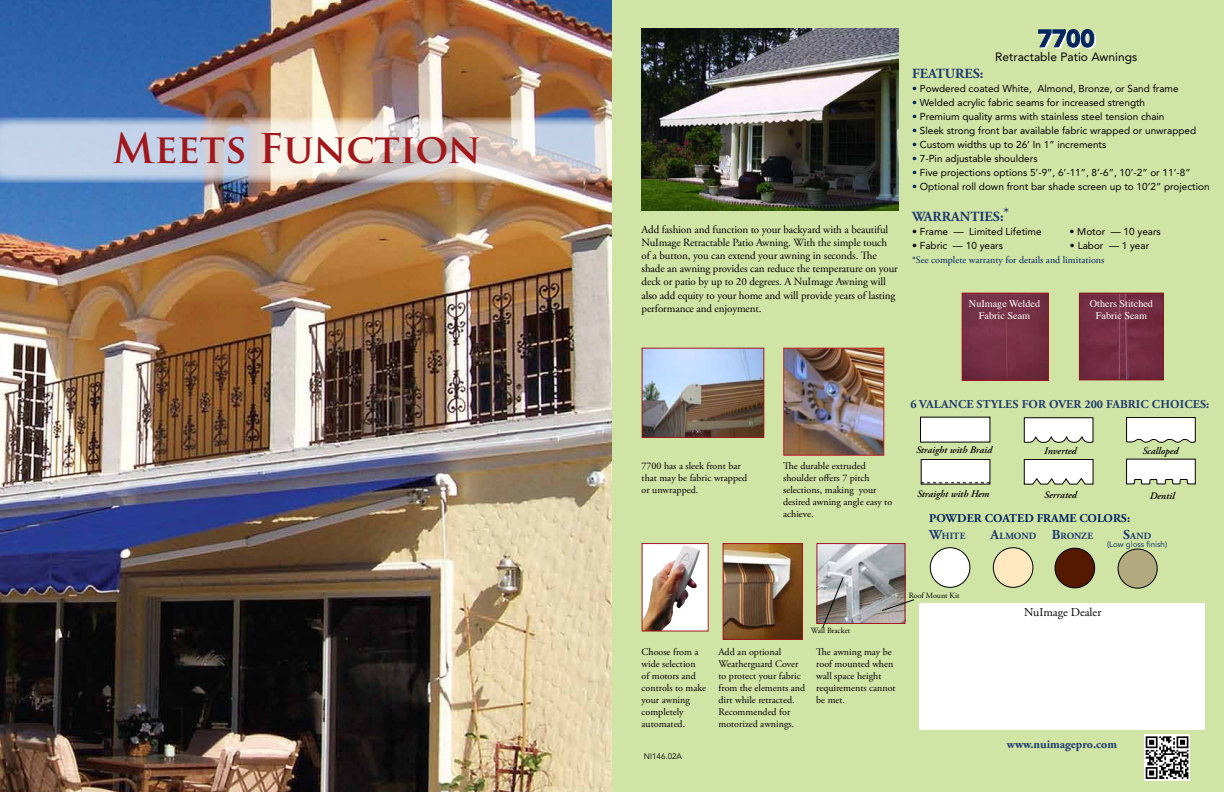
<style>
.page{position:relative;width:1224px;height:792px;background:#fff}
.page>*{position:absolute;margin:0;border:0;box-sizing:border-box;transform-origin:0 0}
.t1{font:700 40px "Trajan Pro";letter-spacing:-.005em;color:#a1171b}
.t2{font:900 24px "Avenir";color:#00245d}
.t3{font:700 14px "Adobe Garamond Pro";color:#1f3b6f}
.t4{font:700 12px "Adobe Garamond Pro";color:#1f3b6f}
.t5{font:12px "Avenir";color:#000}
.t6{font:12px "Adobe Garamond Pro";color:#000}
.t7{font:700 11.9px "Adobe Garamond Pro";color:#00245d}
.t8{font:11px/13.2px "Adobe Garamond Pro";letter-spacing:-.01em;color:#000}
.t9{font:10.2px/12.2px "Times";color:#fff;text-align:center}
.t10{font:10px "Avenir";color:#000}
.t11{font:10px/12px "Adobe Garamond Pro";color:#000}
.t12{font:italic 600 10px "Adobe Garamond Pro";color:#000}
.t13{font:10px "Adobe Garamond Pro";color:#00245d}
.t14{font:700 9.6px "Adobe Garamond Pro";letter-spacing:.01em;color:#1f3b6f}
.t15{font:8px "Adobe Garamond Pro";color:#000}
.t16{font:8px "Avenir";color:#00245d}
.t17{font:8px "Avenir";color:#000}
.s1{color:#00245d}
.s2{font-size:13.7px}
</style>
<div class="page">
<img style="left:0;top:0;width:612px;height:792px">
<svg style="left:0;top:117px;width:611px;height:66px;background:#cccdd4"></svg>
<div style="left:612px;top:0;width:612px;height:792px;background:#d0e4a6"></div>
<img style="left:725px;top:545px;width:76px;height:93px">
<div style="left:723px;top:543px;width:80px;height:97px;border:1px solid #a1171b"></div>
<img style="left:642px;top:29px;width:256px;height:182px">
<img style="left:644px;top:350px;width:118px;height:86px">
<div style="left:642px;top:348px;width:122px;height:90px;border:1px solid #a1171b"></div>
<img style="left:785px;top:350px;width:97px;height:104px">
<div style="left:783px;top:348px;width:101px;height:108px;border:1px solid #bd1b21"></div>
<svg style="left:685px;top:545px;width:22px;height:85px;background:#e8e6e7"></svg>
<img style="left:644px;top:545px;width:41px;height:85px">
<div style="left:919px;top:603px;width:286px;height:127px;background:#fff"></div>
<svg style="left:1038px;top:29px;width:58px;height:20px"></svg>
<div style="left:921px;top:417px;width:69px;height:25px;background:#fff"></div>
<svg style="left:1126px;top:417px;width:70px;height:26px;background:#e1e3df"></svg>
<div style="left:921px;top:459px;width:69px;height:25px;background:#fff"></div>
<div style="left:921px;top:459px;width:69px;height:25px;border:1px solid #000"></div>
<svg style="left:921px;top:482px;width:69px;height:1px"></svg>
<svg style="left:1126px;top:459px;width:70px;height:25px;background:#e2e3df"></svg>
<svg style="left:1024px;top:417px;width:69px;height:26px;background:#e1e2df"></svg>
<svg style="left:1024px;top:459px;width:69px;height:25px;background:#e5e6e4"></svg>
<img style="left:818px;top:545px;width:86px;height:77px">
<div style="left:816px;top:543px;width:90px;height:81px;border:1px solid #a1171b"></div>
<div style="left:993px;top:548px;width:40px;height:39px;background:#ffe8bf;border-radius:50%"></div>
<div style="left:993px;top:547px;width:40px;height:41px;border:1px solid #000;border-radius:50%"></div>
<div style="left:1055px;top:548px;width:40px;height:40px;background:#551900;border-radius:50%"></div>
<div style="left:1055px;top:548px;width:40px;height:40px;border:1px solid #000;border-radius:50%"></div>
<div style="left:930px;top:548px;width:40px;height:39px;background:#fff;border-radius:50%"></div>
<div style="left:930px;top:547px;width:40px;height:41px;border:1px solid #000;border-radius:50%"></div>
<svg style="left:822px;top:577px;width:22px;height:51px"></svg>
<svg style="left:881px;top:599px;width:33px;height:12px"></svg>
<img style="left:1081px;top:295px;width:81px;height:83px">
<div style="left:1079px;top:293px;width:85px;height:87px;border:1px solid #891a1c"></div>
<img style="left:964px;top:295px;width:83px;height:84px">
<div style="left:962px;top:293px;width:87px;height:88px;border:1px solid #a1171b"></div>
<img style="left:1144px;top:734px;width:46px;height:47px">
<div style="left:1118px;top:549px;width:39px;height:39px;background:#b3a97e;border-radius:50%"></div>
<div style="left:1118px;top:549px;width:40px;height:40px;border:1px solid #000;border-radius:50%"></div>
<h1 class="t1" style="left:113px;top:124px;width:370px">Meets Function</h1>
<p class="t8" style="left:642px;top:223px;width:258px">Add fashion and function to your backyard with a beautiful NuImage Retractable Patio Awning. With the simple touch of a button, you can extend your awning in seconds. The shade an awning provides can reduce the temperature on your deck or patio by up to 20 degrees. A NuImage Awning will also add equity to your home and will provide years of lasting performance and enjoyment.</p>
<h2 class="t2" style="left:1038px;top:24px;width:58px">7700</h2>
<p class="t5" style="left:995px;top:50px;width:143px">Retractable Patio Awnings</p>
<h3 class="t3" style="left:912px;top:65px;width:73px">FEATURES:</h3>
<p class="t10" style="left:912px;top:83px;width:268px"><span class="s1">•</span> Powdered coated White, Almond, Bronze, or Sand frame</p>
<p class="t10" style="left:912px;top:97px;width:235px"><span class="s1">•</span> Welded acrylic fabric seams for increased strength</p>
<p class="t10" style="left:912px;top:111px;width:254px"><span class="s1">•</span> Premium quality arms with stainless steel tension chain</p>
<p class="t10" style="left:912px;top:125px;width:286px"><span class="s1">•</span> Sleek strong front bar available fabric wrapped or unwrapped</p>
<p class="t10" style="left:912px;top:139px;width:196px"><span class="s1">•</span> Custom widths up to 26’ In 1” increments</p>
<p class="t10" style="left:912px;top:153px;width:127px"><span class="s1">•</span> 7-Pin adjustable shoulders</p>
<p class="t10" style="left:912px;top:167px;width:280px"><span class="s1">•</span> Five projections options 5’-9”, 6’-11”, 8’-6”, 10’-2” or 11’-8”</p>
<p class="t10" style="left:912px;top:181px;width:299px"><span class="s1">•</span> Optional roll down front bar shade screen up to 10’2” projection</p>
<h3 class="t3" style="left:912px;top:209px;width:99px">WARRANTIES:*</h3>
<p class="t10" style="left:912px;top:226px;width:131px">• Frame — Limited Lifetime</p>
<p class="t10" style="left:1070px;top:226px;width:93px">• Motor — 10 years</p>
<p class="t10" style="left:912px;top:240px;width:92px">• Fabric — 10 years</p>
<p class="t10" style="left:1070px;top:240px;width:81px">• Labor — 1 year</p>
<p class="t13" style="left:912px;top:254px;width:194px">*See complete warranty for details and limitations</p>
<p class="t9" style="left:969px;top:297px;width:73px">NuImage Welded<br>Fabric Seam</p>
<p class="t9" style="left:1090px;top:297px;width:65px">Others Stitched<br>Fabric Seam</p>
<p class="t11" style="left:642px;top:460px;width:107px">7700 has a sleek front bar that may be fabric wrapped or unwrapped.</p>
<p class="t11" style="left:783px;top:460px;width:111px">The durable extruded shoulder offers 7 pitch selections, making your desired awning angle easy to achieve.</p>
<p class="t4" style="left:911px;top:397px;width:157px">6 VALAN CE STYLES FOR OVER</p>
<p class="t4" style="left:1084px;top:397px;width:126px">200 FABRIC CHOICES:</p>
<p class="t12" style="left:916px;top:444px;width:78px">Straight with Braid</p>
<p class="t12" style="left:1142px;top:445px;width:38px">Scalloped</p>
<p class="t12" style="left:917px;top:489px;width:74px">Straight with Hem</p>
<p class="t12" style="left:1150px;top:490px;width:27px">Dentil</p>
<p class="t12" style="left:1044px;top:445px;width:34px">Inverted</p>
<p class="t12" style="left:1044px;top:490px;width:34px">Serrated</p>
<p class="t7" style="left:929px;top:512px;width:160px">POWDER COATED FRAME COLO</p>
<p class="t7" style="left:1113px;top:512px;width:19px">RS:</p>
<p class="t14" style="left:929px;top:531px;width:38px"><span class="s2">W</span>HITE</p>
<p class="t14" style="left:991px;top:531px;width:104px"><span class="s2">A</span>LMOND <span class="s2">B</span>RONZE</p>
<p class="t14" style="left:1123px;top:531px;width:30px"><span class="s2">S</span>AND</p>
<p class="t16" style="left:1107px;top:540px;width:62px">(Low gloss finish)</p>
<p class="t11" style="left:642px;top:646px;width:66px">Choose from a wide selection<br>of motors and controls to make your awning completely automated.</p>
<p class="t17" style="left:644px;top:752px;width:40px">NI146.02A</p>
<p class="t15" style="left:811px;top:626px;width:41px">Wall Bracket</p>
<p class="t11" style="left:719px;top:647px;width:88px">Add an optional<br>Weatherguard Cover to protect your fabric from the elements and dirt while retracted.<br>Recommended for motorized awnings.</p>
<p class="t11" style="left:816px;top:646px;width:81px">The awning may be roof mounted when wall space height requirements cannot be met.</p>
<p class="t15" style="left:909px;top:591px;width:52px">Roof Mount Kit</p>
<p class="t6" style="left:1024px;top:605px;width:79px">NuImage Dealer</p>
<p class="t4" style="left:1007px;top:737px;width:112px">WWW.NUIMAGEPRO.COM</p>
</div>
